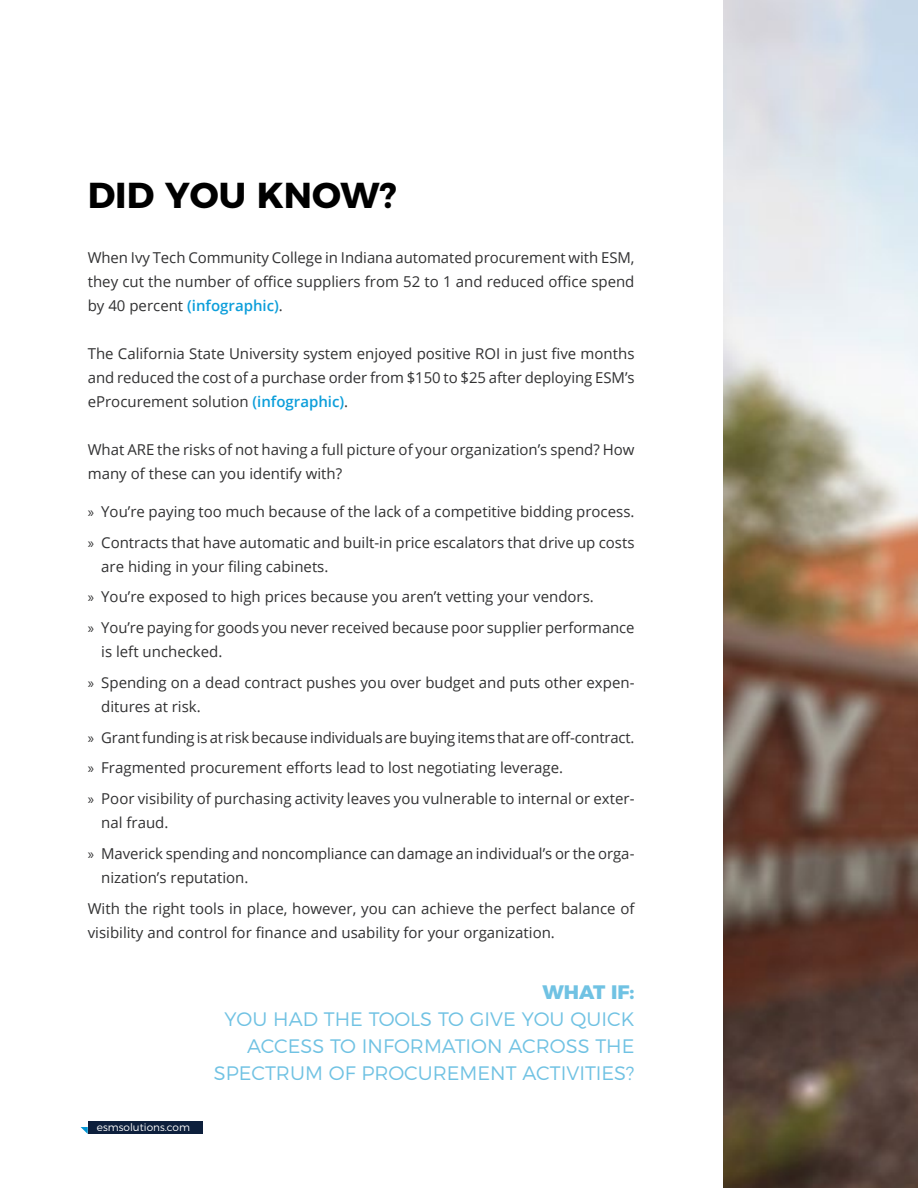
<style>
.page{position:relative;width:918px;height:1188px;background:#fff}
.page>*{position:absolute;margin:0;border:0;box-sizing:border-box;transform-origin:0 0}
.t1{font:700 36px "Montserrat";color:#000}
.t2{font:300 19.5px/27px "Montserrat";color:#70c2e3;text-align:right}
.t3{font:800 19.5px "Montserrat";color:#70c2e3}
.t4{font:15px/30.8px "Open Sans";color:#313132}
.t5{font:300 10.5px "Montserrat";color:#fff}
.s1{font-weight:600;color:#0c9eda}
.s2{font-family:"Myriad Pro"}
.s3{font-weight:600;font-size:12px;color:#0d1f3c}
</style>
<div class="page">
<img style="left:724px;top:0;width:194px;height:1188px">
<div style="left:88px;top:1121px;width:115px;height:13px;background:#0d1f3c"></div>
<svg style="left:81px;top:1127px;width:7px;height:7px"></svg>
<h1 class="t1" style="left:88px;top:166px;width:310px">DID YOU KNOW?</h1>
<p class="t4" style="left:88px;top:245px;width:548px;line-height:24px;text-align:justify">When Ivy Tech Community College in Indiana automated procurement with ESM, they cut the number of office suppliers from 52 to 1 and reduced office spend by 40 percent <span class="s1">(infographic)</span>.</p>
<p class="t4" style="left:88px;top:341px;width:548px;line-height:24px;text-align:justify">The California State University system enjoyed positive ROI in just five months and reduced the cost of a purchase order from $150 to $25 after deploying ESM’s eProcurement solution <span class="s1">(infographic)</span>.</p>
<p class="t4" style="left:88px;top:438px;width:548px;line-height:24px">What ARE the risks of not having a full picture of your organization’s spend? How many of these can you identify with?</p>
<p class="t4" style="left:88px;top:496px;width:548px"><span class="s2">»</span> You’re paying too much because of the lack of a competitive bidding process. <span class="s2">»</span> Contracts that have automatic and built-in price escalators that drive up costs</p>
<p class="t4" style="left:88px;top:551px;width:548px;text-indent:14px">are hiding in your filing cabinets.<br><span class="s2">»</span> You’re exposed to high prices because you aren’t vetting your vendors.<br><span class="s2">»</span> You’re paying for goods you never received because poor supplier performance</p>
<p class="t4" style="left:88px;top:636px;width:548px;text-indent:14px">is left unchecked.<br><span class="s2">»</span> Spending on a dead contract pushes you over budget and puts other expen-</p>
<p class="t4" style="left:88px;top:691px;width:548px;text-indent:14px">ditures at risk.<br><span class="s2">»</span> Grant funding is at risk because individuals are buying items that are off-contract. <span class="s2">»</span> Fragmented procurement efforts lead to lost negotiating leverage.<br><span class="s2">»</span> Poor visibility of purchasing activity leaves you vulnerable to internal or exter-</p>
<p class="t4" style="left:88px;top:807px;width:548px;text-indent:14px">nal fraud.<br><span class="s2">»</span> Maverick spending and noncompliance can damage an individual’s or the orga-</p>
<p class="t4" style="left:88px;top:862px;width:548px;text-indent:14px">nization’s reputation.<br>With the right tools in place, however, you can achieve the perfect balance of</p>
<p class="t4" style="left:88px;top:917px;width:469px">visibility and control for finance and usability for your organization.</p>
<p class="t5" style="left:88px;top:1119px;width:104px"><span class="s3">4</span> esmsolutions.com</p>
<h2 class="t3" style="left:542px;top:976px;width:94px">WHAT IF:</h2>
<h2 class="t2" style="left:214px;top:1004px;width:422px">YOU HAD THE TOOLS TO GIVE YOU QUICK<br>ACCESS TO INFORMATION ACROSS THE<br>SPECTRUM OF PROCUREMENT ACTIVITIES?</h2>
</div>
